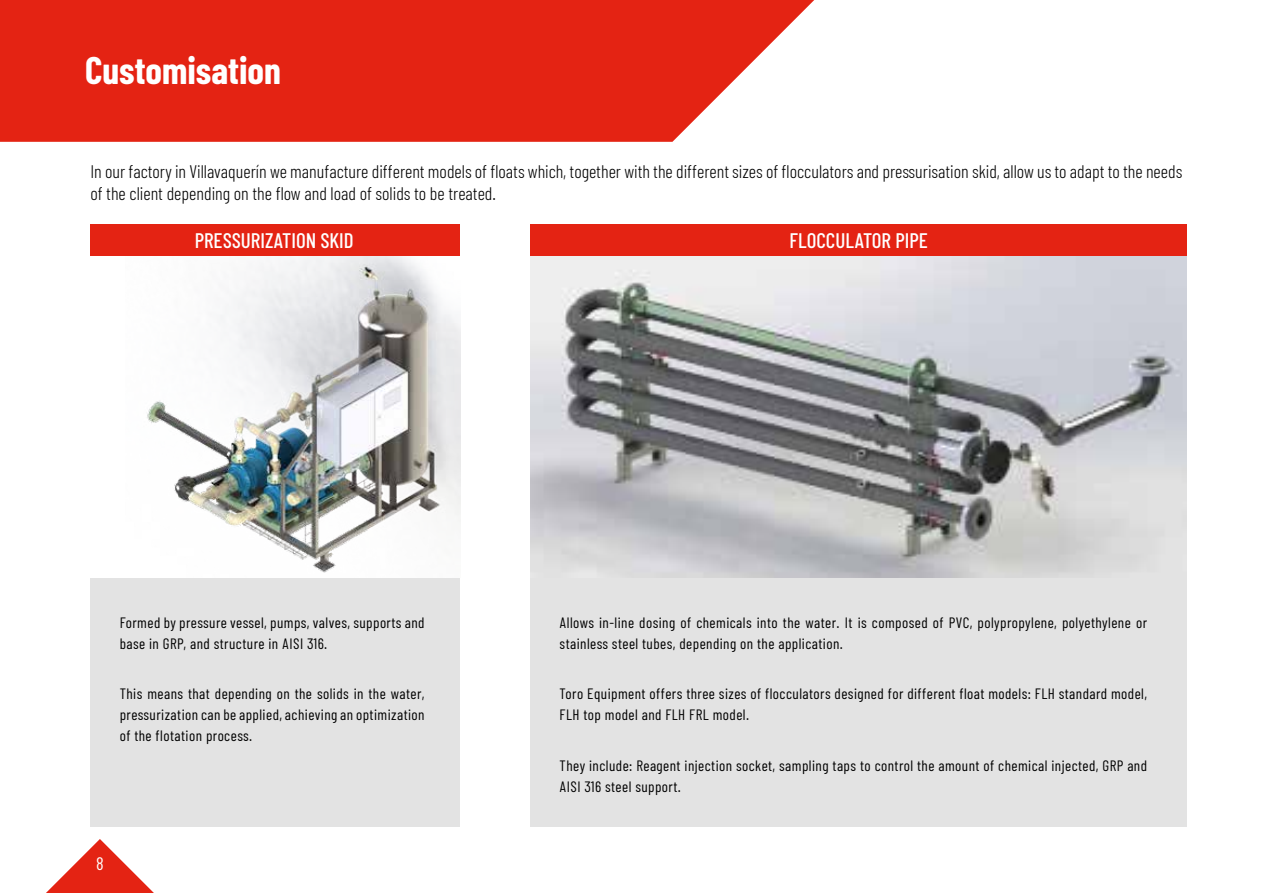
<style>
.page{position:relative;width:1263px;height:893px;background:#fff}
.page>*{position:absolute;margin:0;border:0;box-sizing:border-box;transform-origin:0 0}
.t1{font:700 37.5px "Barlow Condensed";color:#fff}
.t2{font:500 21px "Barlow Condensed";color:#fff}
.t3{font:300 18.15px/21.8px "Barlow Condensed";color:#000}
.t4{font:18px "Barlow Condensed";color:#fff}
.t5{font:15px/21px "Barlow Condensed";letter-spacing:.03em;color:#000}
</style>
<div class="page">
<svg style="left:0;top:0;width:814px;height:142px;background:#e63627"></svg>
<svg style="left:46px;top:839px;width:108px;height:54px"></svg>
<img style="left:147px;top:256px;width:313px;height:317px">
<div style="left:90px;top:578px;width:370px;height:249px;background:#e3e3e3"></div>
<div style="left:90px;top:224px;width:370px;height:32px;background:#e42313"></div>
<img style="left:530px;top:256px;width:656px;height:322px">
<div style="left:530px;top:578px;width:656px;height:249px;background:#e3e3e3"></div>
<div style="left:530px;top:224px;width:656px;height:32px;background:#e42313"></div>
<h1 class="t1" style="left:85px;top:48px;width:197px">Customisation</h1>
<p class="t3" style="left:90px;top:160px;width:1093px">In our factory in Villavaquerín we manufacture different models of floats which, together with the different sizes of flocculators and pressurisation skid, allow us to adapt to the needs of the client depending on the flow and load of solids to be treated.</p>
<h2 class="t2" style="left:195px;top:228px;width:161px">PRESSURIZATION SKID</h2>
<h2 class="t2" style="left:789px;top:228px;width:140px">FLOCCULATOR PIPE</h2>
<p class="t5" style="left:120px;top:611px;width:306px">Formed by pressure vessel, pumps, valves, supports and base in GRP, and structure in AISI 316.</p>
<p class="t5" style="left:120px;top:683px;width:306px;text-align:justify">This means that depending on the solids in the water, pressurization can be applied, achieving an optimization of the flotation process.</p>
<p class="t4" style="left:96px;top:852px;width:9px">8</p>
<p class="t5" style="left:560px;top:611px;width:589px">Allows in-line dosing of chemicals into the water. It is composed of PVC, polypropylene, polyethylene or stainless steel tubes, depending on the application.</p>
<p class="t5" style="left:560px;top:683px;width:589px">Toro Equipment offers three sizes of flocculators designed for different float models: FLH standard model,<br>FLH top model and FLH FRL model.</p>
<p class="t5" style="left:560px;top:754px;width:589px">They include: Reagent injection socket, sampling taps to control the amount of chemical injected, GRP and<br>AISI 316 steel support.</p>
</div>
